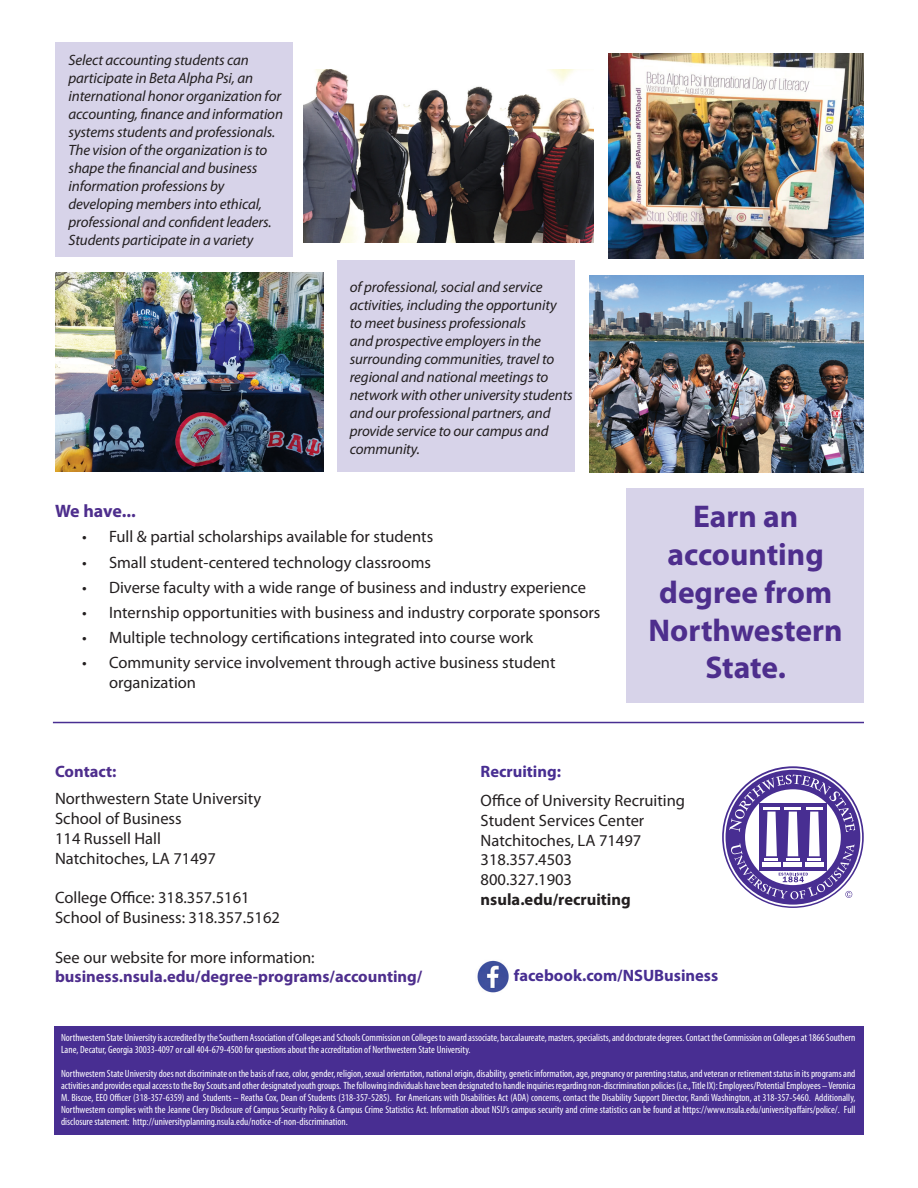
<style>
.page{position:relative;width:918px;height:1188px;background:#fff}
.page>*{position:absolute;margin:0;border:0;box-sizing:border-box;transform-origin:0 0}
.t1{font:700 31.5px/37.8px "Myriad Pro";color:#4e2e8d;text-align:center}
.t2{font:700 18px "Myriad Pro";letter-spacing:-.015em;color:#4e2e8d}
.t3{font:16.5px/19.8px "Myriad Pro";color:#231f20}
.t4{font:700 16.5px "Myriad Pro";color:#4e2e8d}
.SUBS{font:700 16.5px "Myriad Pro";color:#482e92}
.t5{font:700 16.5px "Myriad Pro";color:#231f20}
.t6{font:italic 15px/18px "Myriad Pro";letter-spacing:-.01em;color:#231f20}
.t7{font:condensed 10.5px/12px "Myriad Pro";color:#fff}
</style>
<div class="page">
<div style="left:626px;top:488px;width:237px;height:214px;background:#d7d3e9"></div>
<div style="left:338px;top:260px;width:237px;height:212px;background:#d7d3e9"></div>
<div style="left:56px;top:42px;width:237px;height:215px;background:#d7d3e9"></div>
<div style="left:54px;top:1026px;width:810px;height:109px;background:#482e92"></div>
<svg style="left:722px;top:766px;width:142px;height:142px"></svg>
<img style="left:303px;top:70px;width:290px;height:172px">
<img style="left:608px;top:54px;width:255px;height:205px">
<img style="left:590px;top:275px;width:273px;height:197px">
<img style="left:55px;top:272px;width:268px;height:200px">
<hr style="left:53px;top:722px;width:811px;height:1px;background:#482e92">
<img style="left:477px;top:960px;width:32px;height:33px">
<p class="t6" style="left:69px;top:51px;width:216px">Select accounting students can participate in Beta Alpha Psi, an international honor organization for accounting, finance and information systems students and professionals.<br>The vision of the organization is to shape the financial and business information professions by developing members into ethical, professional and confident leaders.</p>
<p class="t6" style="left:69px;top:231px;width:186px">Students participate in a variety</p>
<p class="t6" style="left:350px;top:277px;width:225px">of professional, social and service activities, including the opportunity<br>to meet business professionals<br>and prospective employers in the surrounding communities, travel to regional and national meetings to network with other university students and our professional partners, and provide service to our campus and community.</p>
<p class="t2" style="left:55px;top:499px;width:82px">We have...</p>
<p class="t3" style="left:82px;top:527px;width:353px">• Full &amp; partial scholarships available for students</p>
<p class="t3" style="left:82px;top:552px;width:350px">• Small student-centered technology classrooms</p>
<p class="t3" style="left:82px;top:577px;width:506px">• Diverse faculty with a wide range of business and industry experience</p>
<p class="t3" style="left:82px;top:602px;width:520px">• Internship opportunities with business and industry corporate sponsors</p>
<p class="t3" style="left:82px;top:627px;width:453px">• Multiple technology certifications integrated into course work</p>
<p class="t3" style="left:109px;top:653px;width:448px;text-indent:-27px">• Community service involvement through active business student organization</p>
<p class="t1" style="left:649px;top:497px;width:196px">Earn an accounting degree from<br>Northwestern<br>State.</p>
<p class="SUBS" style="left:481px;top:761px;width:82px">Recruiting:</p>
<p class="t3" style="left:481px;top:790px;width:206px">Office of University Recruiting</p>
<p class="t3" style="left:481px;top:810px;width:165px">Student Services Center</p>
<p class="t3" style="left:481px;top:830px;width:162px">Natchitoches, LA 71497</p>
<p class="t3" style="left:481px;top:850px;width:93px">318.357.4503</p>
<p class="t3" style="left:481px;top:870px;width:93px">800.327.1903</p>
<p class="t5" style="left:481px;top:889px;width:152px">nsula.edu/recruiting</p>
<p class="t4" style="left:55px;top:761px;width:63px">Contact:</p>
<p class="t3" style="left:55px;top:789px;width:208px">Northwestern State University</p>
<p class="t3" style="left:55px;top:808px;width:128px">School of Business</p>
<p class="t3" style="left:55px;top:828px;width:107px">114 Russell Hall</p>
<p class="t3" style="left:55px;top:848px;width:162px">Natchitoches, LA 71497</p>
<p class="t3" style="left:55px;top:888px;width:196px">College Office: 318.357.5161</p>
<p class="t3" style="left:55px;top:907px;width:226px">School of Business: 318.357.5162</p>
<p class="t3" style="left:55px;top:947px;width:261px">See our website for more information:</p>
<p class="t4" style="left:55px;top:966px;width:369px">business.nsula.edu/degree-programs/accounting/</p>
<p class="SUBS" style="left:514px;top:965px;width:206px">facebook.com/NSUBusiness</p>
<p class="t7" style="left:61px;top:1032px;width:796px">Northwestern State University is accredited by the Southern Association of Colleges and Schools Commission on Colleges to award associate, baccalaureate, masters, specialists, and doctorate degrees. Contact the Commission on Colleges at 1866 Southern<br>Lane, Decatur, Georgia 30033-4097 or call 404-679-4500 for questions about the accreditation of Northwestern State University.</p>
<p class="t7" style="left:61px;top:1068px;width:796px;text-align:justify">Northwestern State University does not discriminate on the basis of race, color, gender, religion, sexual orientation, national origin, disability, genetic information, age, pregnancy or parenting status, and veteran or retirement status in its programs and activities and provides equal access to the Boy Scouts and other designated youth groups. The following individuals have been designated to handle inquiries regarding non-discrimination policies (i.e., Title IX): Employees/Potential Employees – Veronica M. Biscoe, EEO Officer (318-357-6359) and Students – Reatha Cox, Dean of Students (318-357-5285). For Americans with Disabilities Act (ADA) concerns, contact the Disability Support Director, Randi Washington, at 318-357-5460. Additionally, Northwestern complies with the Jeanne Clery Disclosure of Campus Security Policy &amp; Campus Crime Statistics Act. Information about NSU’s campus security and crime statistics can be found at https://www.nsula.edu/universityaffairs/police/. Full disclosure statement: http://universityplanning.nsula.edu/notice-of-non-discrimination.</p>
</div>
